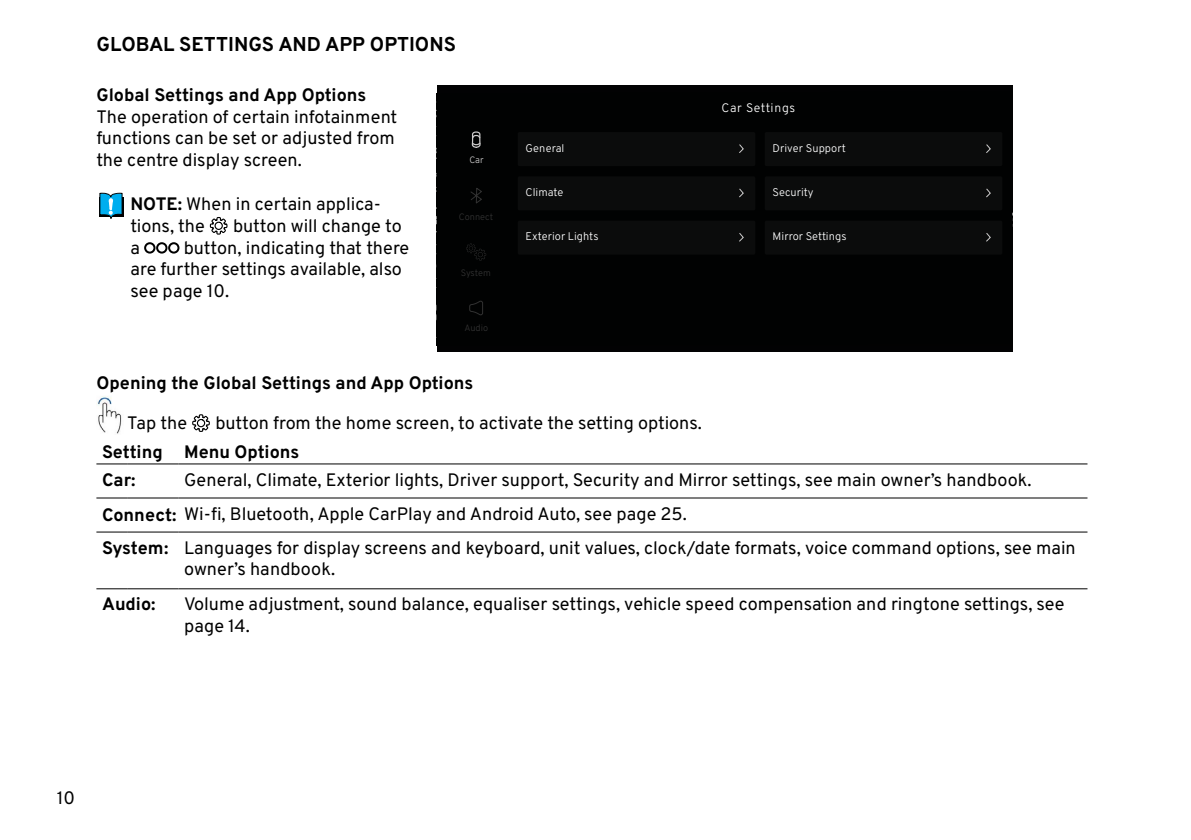
<style>
.page{position:relative;width:1191px;height:840px;background:#fff}
.page>*{position:absolute;margin:0;border:0;box-sizing:border-box;transform-origin:0 0}
.t1{font:700 20px "Overpass";color:#000}
.t2{font:18px/21.6px "Overpass";color:#000}
.t3{font:700 18px/28px "Overpass";color:#000}
.t4{font:700 13.4px "Helvetica";color:#000}
.t5{font:300 12.2px "Overpass";letter-spacing:.05em;color:#fff}
.t6{font:300 11px "Overpass";letter-spacing:.005em;color:#fff}
.t7{font:300 9.2px "Overpass";letter-spacing:-.005em;color:#323232}
.t8{font:300 9.2px "Overpass";color:#cccbcb}
.s1{font-weight:700}
</style>
<div class="page">
<svg style="left:99px;top:192px;width:24px;height:27px"></svg>
<svg style="left:210px;top:217px;width:17px;height:17px"></svg>
<div style="left:144px;top:242px;width:11px;height:11px;border:2px solid #000;border-radius:50%"></div>
<div style="left:156px;top:242px;width:11px;height:11px;border:2px solid #000;border-radius:50%"></div>
<div style="left:168px;top:242px;width:11px;height:11px;border:2px solid #000;border-radius:50%"></div>
<hr style="left:96px;top:463px;width:31px;height:1px;background:#000">
<hr style="left:127px;top:463px;width:51px;height:1px;background:#000">
<hr style="left:96px;top:497px;width:31px;height:1px;background:#000">
<hr style="left:127px;top:497px;width:51px;height:1px;background:#000">
<hr style="left:178px;top:463px;width:909px;height:1px;background:#000">
<hr style="left:178px;top:497px;width:909px;height:1px;background:#000">
<hr style="left:96px;top:531px;width:31px;height:1px;background:#000">
<hr style="left:127px;top:531px;width:51px;height:1px;background:#000">
<hr style="left:96px;top:588px;width:31px;height:1px;background:#000">
<hr style="left:127px;top:588px;width:51px;height:1px;background:#000">
<hr style="left:178px;top:531px;width:909px;height:1px;background:#000">
<hr style="left:178px;top:588px;width:909px;height:1px;background:#000">
<img style="left:97px;top:396px;width:25px;height:38px">
<svg style="left:192px;top:414px;width:18px;height:17px"></svg>
<div style="left:437px;top:85px;width:575px;height:266px;background:#020203"></div>
<svg style="left:471px;top:188px;width:11px;height:16px"></svg>
<svg style="left:469px;top:300px;width:14px;height:16px"></svg>
<svg style="left:471px;top:131px;width:10px;height:17px"></svg>
<div style="left:518px;top:132px;width:237px;height:34px;background:#0b0c0c;border-radius:2px"></div>
<div style="left:764px;top:132px;width:238px;height:34px;background:#0b0c0c;border-radius:2px"></div>
<div style="left:518px;top:176px;width:237px;height:34px;background:#0b0c0c;border-radius:2px"></div>
<div style="left:764px;top:176px;width:238px;height:34px;background:#0b0c0c;border-radius:2px"></div>
<div style="left:518px;top:220px;width:237px;height:34px;background:#0b0c0c;border-radius:2px"></div>
<div style="left:764px;top:220px;width:238px;height:34px;background:#0b0c0c;border-radius:2px"></div>
<svg style="left:466px;top:243px;width:20px;height:17px"></svg>
<svg style="left:739px;top:144px;width:5px;height:9px"></svg>
<svg style="left:986px;top:144px;width:5px;height:9px"></svg>
<svg style="left:739px;top:188px;width:5px;height:10px"></svg>
<svg style="left:986px;top:188px;width:5px;height:10px"></svg>
<svg style="left:739px;top:233px;width:5px;height:9px"></svg>
<svg style="left:986px;top:233px;width:5px;height:9px"></svg>
<p class="t1" style="left:96px;top:28px;width:361px">GLOBAL SETTINGS AND APP OPTIONS</p>
<p class="t3" style="left:96px;top:80px;width:271px">Global Settings and App Options</p>
<p class="t2" style="left:96px;top:105px;width:302px">The operation of certain infotainment functions can be set or adjusted from the centre display screen.</p>
<p class="t4" style="left:105px;top:118px;width:11px">N</p>
<p class="t8" style="left:469px;top:152px;width:16px">Car</p>
<p class="t2" style="left:130px;top:192px;width:252px"><span class="s1">NOTE:</span> When in certain applica&shy;tions, the</p>
<p class="t2" style="left:233px;top:214px;width:170px">button will change to</p>
<p class="t2" style="left:130px;top:236px;width:280px;text-indent:53px">button, indicating that there are further settings available, also see page 10.</p>
<p class="t2" style="left:130px;top:236px;width:11px">a</p>
<p class="t7" style="left:459px;top:209px;width:36px">Connect</p>
<p class="t7" style="left:461px;top:265px;width:32px">System</p>
<p class="t7" style="left:464px;top:320px;width:25px">Audio</p>
<p class="t5" style="left:721px;top:98px;width:75px">Car Settings</p>
<p class="t6" style="left:525px;top:139px;width:40px">General</p>
<p class="t6" style="left:772px;top:139px;width:75px">Driver Support</p>
<p class="t6" style="left:525px;top:183px;width:39px">Climate</p>
<p class="t6" style="left:772px;top:183px;width:42px">Security</p>
<p class="t6" style="left:525px;top:227px;width:74px">Exterior Lights</p>
<p class="t6" style="left:772px;top:227px;width:75px">Mirror Settings</p>
<p class="t3" style="left:96px;top:368px;width:378px">Opening the Global Settings and App Options</p>
<p class="t2" style="left:127px;top:411px;width:61px">Tap the</p>
<p class="t2" style="left:215px;top:411px;width:488px">button from the home screen, to activate the setting options.</p>
<p class="t3" style="left:102px;top:436px;width:199px">Setting Menu Options<br>Car:</p>
<p class="t2" style="left:102px;top:461px;width:975px;line-height:34px;text-indent:82px">General, Climate, Exterior lights, Driver support, Security and Mirror settings, see main owner’s handbook.<br><span class="s1">Connect:</span> Wi-fi, Bluetooth, Apple CarPlay and Android Auto, see page 25.<br><span class="s1">System:</span> Languages for display screens and keyboard, unit values, clock/date formats, voice command options, see main</p>
<p class="t2" style="left:184px;top:557px;width:152px">owner’s handbook.</p>
<p class="t3" style="left:102px;top:589px;width:55px">Audio:</p>
<p class="t2" style="left:184px;top:592px;width:882px">Volume adjustment, sound balance, equaliser settings, vehicle speed compensation and ringtone settings, see page 14.</p>
<p class="t2" style="left:57px;top:786px;width:20px">10</p>
</div>
